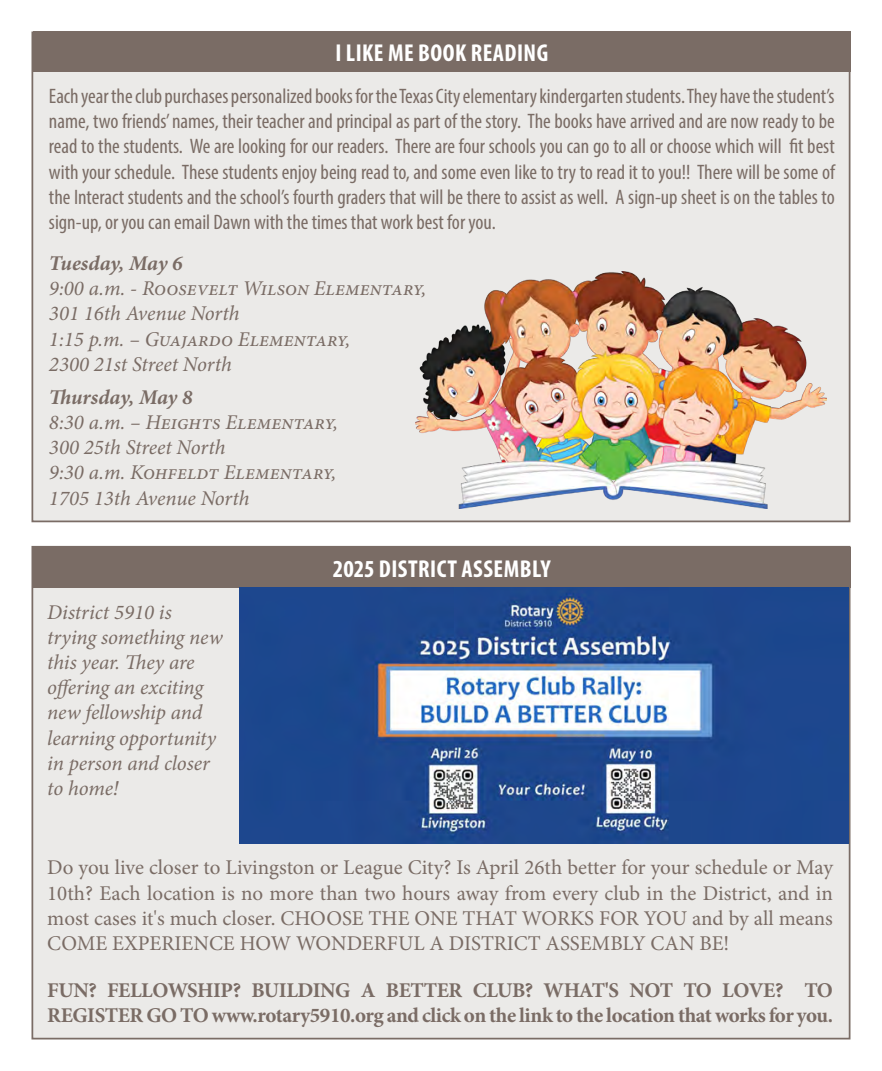
<style>
.page{position:relative;width:882px;height:1071px;background:#fff}
.page>*{position:absolute;margin:0;border:0;box-sizing:border-box;transform-origin:0 0}
.t1{font:700 condensed 24.5px "Myriad Pro";letter-spacing:.02em;color:#fff}
.t2{font:condensed 21px/25.2px "Myriad Pro";color:#7a6c65;text-align:justify}
.t3{font:italic 21px/25.2px "Minion Pro";color:#7a6c65}
.t4{font:21px/25.2px "Minion Pro";color:#7a6c65;text-align:justify}
.t5{font:700 21px/25.2px "Minion Pro";letter-spacing:-.02em;color:#7a6c65}
.s1{font-weight:700}
</style>
<div class="page">
<div style="left:32px;top:32px;width:818px;height:490px;background:#ebeae8;border:2px solid #7a6c65"></div>
<div style="left:32px;top:546px;width:818px;height:494px;background:#ebeae8;border:2px solid #7a6c65"></div>
<div style="left:33px;top:548px;width:817px;height:40px;background:#7a6c65"></div>
<div style="left:33px;top:31px;width:817px;height:40px;background:#7a6c65"></div>
<img style="left:239px;top:588px;width:610px;height:255px">
<img style="left:415px;top:272px;width:411px;height:237px">
<p class="t1" style="left:335px;top:37px;width:214px">I LIKE ME BOOK READING</p>
<p class="t2" style="left:49px;top:83px;width:787px">Each year the club purchases personalized books for the Texas City elementary kindergarten students. They have the student’s name, two friends’ names, their teacher and principal as part of the story. The books have arrived and are now ready to be read to the students. We are looking for our readers. There are four schools you can go to all or choose which will fit best with your schedule. These students enjoy being read to, and some even like to try to read it to you!! There will be some of the Interact students and the school’s fourth graders that will be there to assist as well. A sign-up sheet is on the tables to sign-up, or you can email Dawn with the times that work best for you.</p>
<p class="t3" style="left:49px;top:251px;width:379px"><span class="s1">Tuesday, May 6<br></span>9:00 a.m. - Roosevelt Wilson Elementary,<br>301 16th Avenue North<br>1:15 p.m. – Guajardo Elementary,<br>2300 21st Street North</p>
<p class="t3" style="left:49px;top:384px;width:290px"><span class="s1">Thursday, May 8<br></span>8:30 a.m. – Heights Elementary,<br>300 25th Street North<br>9:30 a.m. Kohfeldt Elementary,<br>1705 13th Avenue North</p>
<p class="t3" style="left:47px;top:599px;width:177px">District 5910 is trying something new this year. They are offering an exciting new fellowship and learning opportunity in person and closer to home!</p>
<p class="t1" style="left:333px;top:553px;width:219px">2025 DISTRICT ASSEMBLY</p>
<p class="t4" style="left:47px;top:855px;width:787px">Do you live closer to Livingston or League City? Is April 26th better for your schedule or May 10th? Each location is no more than two hours away from every club in the District, and in most cases it's much closer. CHOOSE THE ONE THAT WORKS FOR YOU and by all means COME EXPERIENCE HOW WONDERFUL A DISTRICT ASSEMBLY CAN BE!</p>
<p class="t5" style="left:47px;top:977px;width:787px">FUN? FELLOWSHIP? BUILDING A BETTER CLUB? WHAT'S NOT TO LOVE? TO<br>REGISTER GO TO www.rotary5910.org and click on the link to the location that works for you.</p>
</div>
